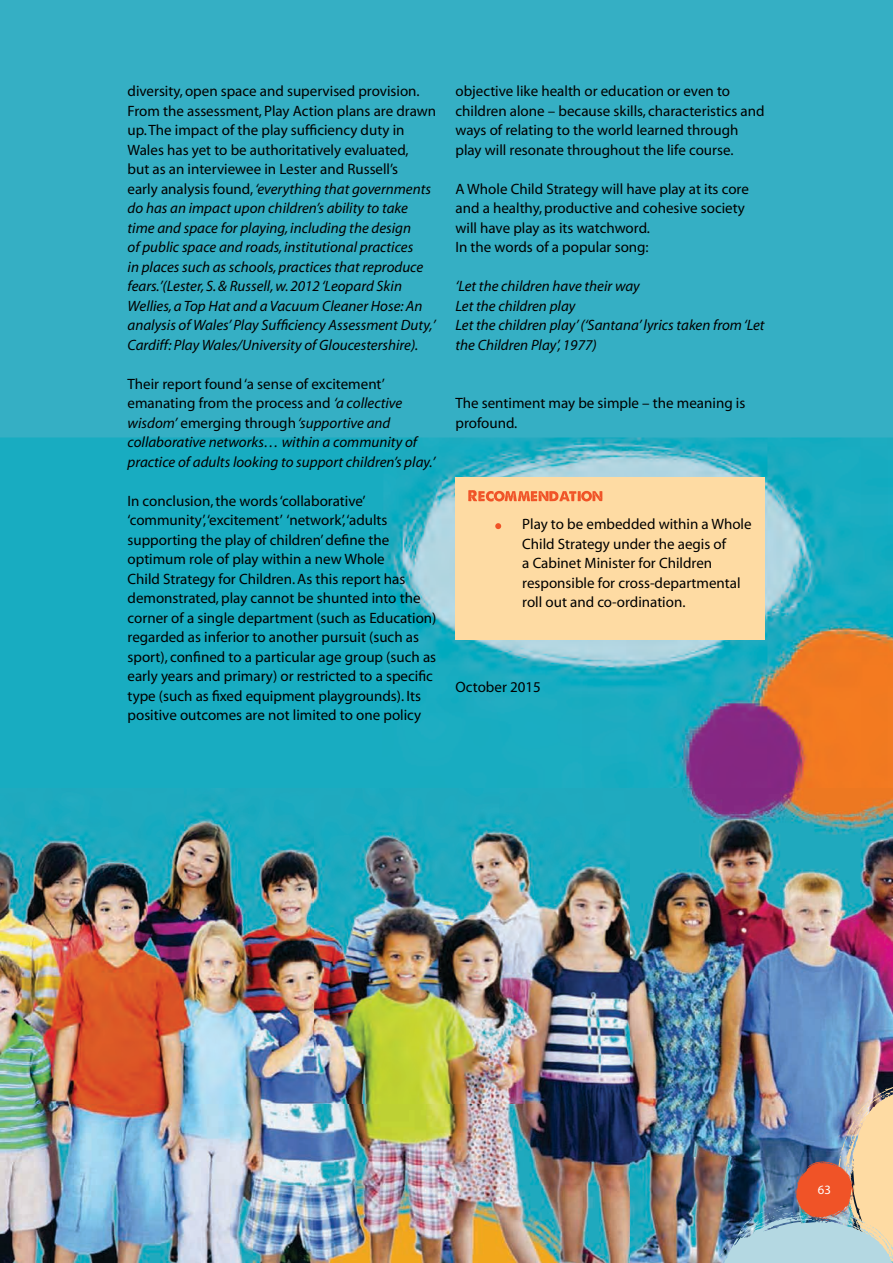
<style>
.page{position:relative;width:893px;height:1263px;background:#35afc4}
.page>*{position:absolute;margin:0;border:0;box-sizing:border-box;transform-origin:0 0}
.t1{font:15px/19.5px "Myriad";color:#000}
.t2{font:italic 15px/19.5px "Myriad";color:#000}
.t3{font:12.75px "Myriad";color:#fff}
.s1{font-style:normal}
</style>
<div class="page">
<img style="left:0;top:437px;width:893px;height:351px">
<div style="left:455px;top:477px;width:310px;height:162px;background:#fedba3"></div>
<img style="left:0;top:788px;width:893px;height:475px">
<img style="left:712px;top:1083px;width:181px;height:180px">
<svg style="left:468px;top:490px;width:134px;height:11px"></svg>
<svg style="left:495px;top:523px;width:6px;height:6px"></svg>
<p class="t2" style="left:128px;top:82px;width:310px"><span class="s1">diversity, open space and supervised provision.<br>From the assessment, Play Action plans are drawn up. The impact of the play sufficiency duty in Wales has yet to be authoritatively evaluated,<br>but as an interviewee in Lester and Russell’s<br>early analysis found,</span> ‘everything that governments do has an impact upon children’s ability to take time and space for playing, including the design<br>of public space and roads, institutional practices<br>in places such as schools, practices that reproduce fears.’(Lester, S. &amp; Russell, w. 2012 ‘Leopard Skin Wellies, a Top Hat and a Vacuum Cleaner Hose: An analysis of Wales’ Play Sufficiency Assessment Duty,’ Cardiff: Play Wales/University of Gloucestershire).</p>
<p class="t2" style="left:128px;top:375px;width:309px"><span class="s1">Their report found ‘a sense of excitement’ emanating from the process and</span> ‘a collective wisdom’ <span class="s1">emerging through</span> ‘supportive and collaborative networks… within a community of practice of adults looking to support children’s play.’</p>
<p class="t1" style="left:128px;top:492px;width:310px">In conclusion, the words ‘collaborative’ ‘community’, ‘excitement’ ‘network’, ‘adults supporting the play of children’ define the optimum role of play within a new Whole<br>Child Strategy for Children. As this report has demonstrated, play cannot be shunted into the corner of a single department (such as Education) regarded as inferior to another pursuit (such as sport), confined to a particular age group (such as early years and primary) or restricted to a specific type (such as fixed equipment playgrounds). Its positive outcomes are not limited to one policy</p>
<p class="t1" style="left:455px;top:82px;width:311px">objective like health or education or even to children alone – because skills, characteristics and ways of relating to the world learned through play will resonate throughout the life course.</p>
<p class="t1" style="left:455px;top:180px;width:295px">A Whole Child Strategy will have play at its core and a healthy, productive and cohesive society will have play as its watchword.<br>In the words of a popular song:</p>
<p class="t2" style="left:455px;top:277px;width:311px">‘Let the children have their way<br>Let the children play<br>Let the children play’ (‘Santana’ lyrics taken from ‘Let the Children Play’, 1977)</p>
<p class="t1" style="left:455px;top:394px;width:291px">The sentiment may be simple – the meaning is profound.</p>
<p class="t1" style="left:522px;top:515px;width:231px">Play to be embedded within a Whole<br>Child Strategy under the aegis of<br>a Cabinet Minister for Children responsible for cross-departmental roll out and co-ordination.</p>
<p class="t1" style="left:455px;top:677px;width:87px">October 2015</p>
<p class="t3" style="left:818px;top:1183px;width:14px">63</p>
</div>
